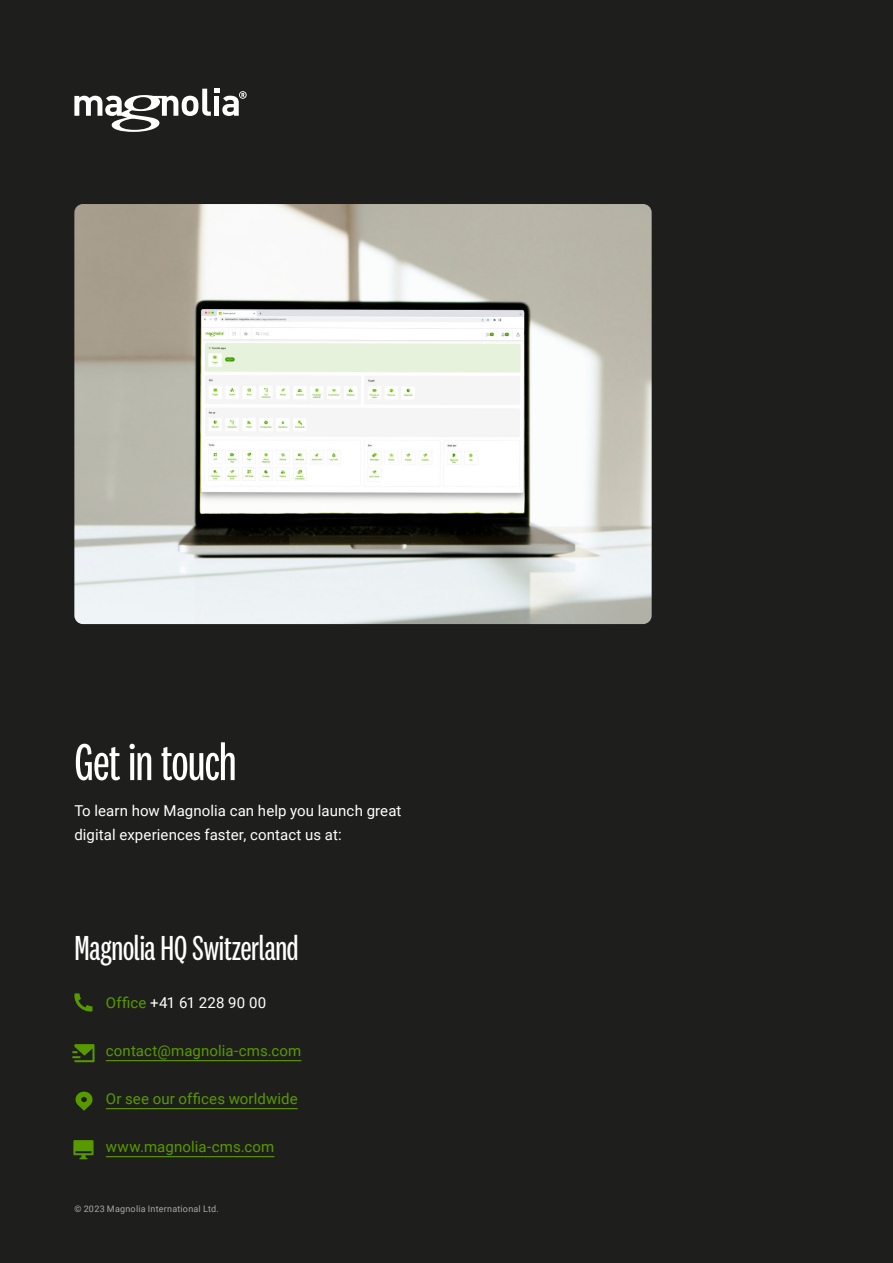
<style>
.page{position:relative;width:893px;height:1263px;background:#1e1f1c}
.page>*{position:absolute;margin:0;border:0;box-sizing:border-box;transform-origin:0 0}
.t1{font:54px "National 2 Compressed";letter-spacing:-.01em;color:#fff}
.t2{font:36px "National 2 Compressed";letter-spacing:-.005em;color:#fff}
.t3{font:15px/24px "Roboto";letter-spacing:.005em;color:#fff}
.t4{font:15px "Roboto";letter-spacing:.005em;color:#599900}
.t5{font:9px "Roboto";letter-spacing:.025em;color:#a8a8a8}
.s1{color:#599900}
</style>
<div class="page">
<svg style="left:74px;top:88px;width:173px;height:44px"></svg>
<hr style="left:106px;top:1060px;width:195px;height:1px;background:#599900">
<hr style="left:106px;top:1108px;width:192px;height:1px;background:#599900">
<hr style="left:106px;top:1156px;width:168px;height:1px;background:#599900">
<svg style="left:73px;top:1140px;width:21px;height:19px"></svg>
<svg style="left:72px;top:1044px;width:23px;height:18px"></svg>
<svg style="left:74px;top:993px;width:19px;height:18px"></svg>
<svg style="left:75px;top:1091px;width:18px;height:20px"></svg>
<img style="left:74px;top:204px;width:578px;height:420px">
<h1 class="t1" style="left:74px;top:735px;width:164px">Get in touch</h1>
<p class="t3" style="left:74px;top:798px;width:329px">To learn how Magnolia can help you launch great digital experiences faster, contact us at:</p>
<h2 class="t2" style="left:74px;top:930px;width:226px">Magnolia HQ Switzerland</h2>
<p class="t3" style="left:106px;top:990px;width:162px"><span class="s1">Office</span> +41 61 228 90 00</p>
<p class="t4" style="left:106px;top:1040px;width:197px">contact@magnolia-cms.com</p>
<p class="t4" style="left:106px;top:1088px;width:193px">Or see our offices worldwide</p>
<p class="t4" style="left:106px;top:1136px;width:170px">www.magnolia-cms.com</p>
<p class="t5" style="left:74px;top:1202px;width:146px">© 2023 Magnolia International Ltd.</p>
</div>
